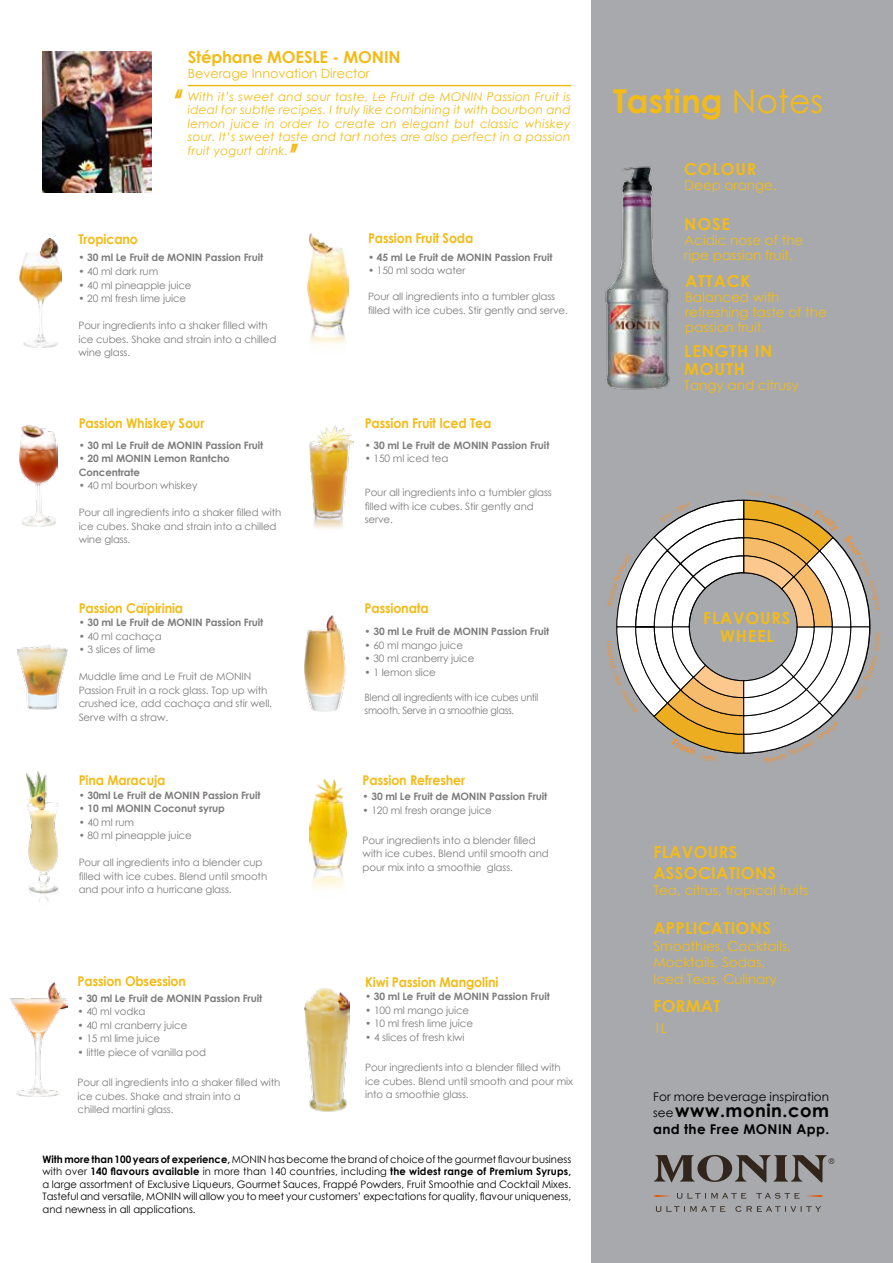
<style>
.page{position:relative;width:893px;height:1263px;background:#fff}
.page>*{position:absolute;margin:0;border:0;box-sizing:border-box;transform-origin:0 0}
.t1{font:37.5px "Myriad Pro";color:#f3bb19;scale:.95 1}
.t2{font:700 33px "Century Gothic";color:#f3bb19}
.t3{font:700 18px "Century Gothic";color:#000}
.t4{font:700 16.5px/21px "Century Gothic";letter-spacing:.02em;color:#f3bb19}
.t5{font:700 16.5px/18px "Century Gothic";letter-spacing:.05em;color:#f3bb19}
.t6{font:700 16.5px "Century Gothic";letter-spacing:-.01em;color:#f3bb19}
.t7{font:13.5px/15px "Century Gothic";color:#f3bb19}
.t8{font:700 13.5px "Century Gothic";letter-spacing:-.01em;color:#f3bb19;scale:.93 1}
.t9{font:700 13.5px "Century Gothic";letter-spacing:.03em;color:#000}
.t10{font:12.75px "Century Gothic";color:#f3bb19}
.t11{font:italic 12px/13.5px "Century Gothic";letter-spacing:.02em;color:#f3bb19;text-align:justify}
.t12{font:12px "Century Gothic";letter-spacing:.01em;color:#000}
.t13{font:10.35px/12.5px "Century Gothic";color:#000;text-align:justify}
.t14{font:10.2px/13.5px "Century Gothic";letter-spacing:-.01em;color:#7d7b7b}
.t15{font:700 10.2px/13.5px "Century Gothic";letter-spacing:-.01em;color:#7d7b7b}
.t16{font:10.2px/12.8px "Century Gothic";letter-spacing:-.03em;color:#7d7b7b;scale:.95 1}
.s1{font-weight:700}
.s2{font-weight:400}
.s3{font-weight:400;font-size:12px}
</style>
<div class="page">
<img style="left:304px;top:616px;width:42px;height:95px">
<img style="left:20px;top:238px;width:41px;height:109px">
<div style="left:592px;top:457px;width:301px;height:806px;background:#a7a9ac"></div>
<div style="left:592px;top:0;width:301px;height:544px;background:#a7a9ac"></div>
<img style="left:43px;top:51px;width:108px;height:141px">
<hr style="left:188px;top:85px;width:383px;height:1px;background:#f3bb19">
<svg style="left:653px;top:1195px;width:18px;height:2px"></svg>
<svg style="left:806px;top:1195px;width:18px;height:2px"></svg>
<svg style="left:654px;top:1155px;width:180px;height:27px"></svg>
<svg style="left:677px;top:1193px;width:69px;height:6px"></svg>
<svg style="left:756px;top:1193px;width:43px;height:6px"></svg>
<svg style="left:656px;top:1206px;width:69px;height:6px"></svg>
<svg style="left:735px;top:1206px;width:86px;height:6px"></svg>
<img style="left:310px;top:426px;width:44px;height:103px">
<img style="left:309px;top:779px;width:38px;height:109px">
<img style="left:20px;top:425px;width:37px;height:101px">
<img style="left:26px;top:772px;width:33px;height:130px">
<img style="left:11px;top:982px;width:56px;height:114px">
<img style="left:305px;top:988px;width:45px;height:124px">
<img style="left:605px;top:166px;width:65px;height:224px">
<img style="left:308px;top:233px;width:40px;height:111px">
<img style="left:18px;top:644px;width:50px;height:65px">
<svg style="left:616px;top:499px;width:255px;height:255px"></svg>
<h3 class="t6" style="left:188px;top:45px;width:182px">Stéphane MOESLE - MONIN</h3>
<p class="t10" style="left:188px;top:65px;width:183px">Beverage Innovation Director</p>
<p class="t11" style="left:188px;top:90px;width:384px">With it’s sweet and sour taste, Le Fruit de MONIN Passion Fruit is ideal for subtle recipes. I truly like combining it with bourbon and lemon juice in order to create an elegant but classic whiskey sour. It’s sweet taste and tart notes are also perfect in a passion fruit yogurt drink.</p>
<h1 class="t1" style="left:174px;top:79px;width:12px">‘‘</h1>
<h1 class="t1" style="left:300px;top:162px;width:12px;rotate:-180deg">‘‘</h1>
<h3 class="t8" style="left:78px;top:229px;width:65px">Tropicano</h3>
<p class="t15" style="left:78px;top:251px;width:186px">• 30 ml Le Fruit de MONIN Passion Fruit</p>
<p class="t14" style="left:78px;top:264px;width:81px">• 40 ml dark rum</p>
<p class="t14" style="left:78px;top:278px;width:115px">• 40 ml pineapple juice</p>
<p class="t14" style="left:78px;top:291px;width:109px">• 20 ml fresh lime juice</p>
<p class="t14" style="left:78px;top:318px;width:199px">Pour ingredients into a shaker filled with ice cubes. Shake and strain into a chilled wine glass.</p>
<h3 class="t8" style="left:79px;top:413px;width:137px">Passion Whiskey Sour</h3>
<p class="t15" style="left:79px;top:438px;width:186px">• 30 ml Le Fruit de MONIN Passion Fruit</p>
<p class="t15" style="left:79px;top:451px;width:153px">• 20 ml MONIN Lemon Rantcho<br>Concentrate</p>
<p class="t14" style="left:79px;top:479px;width:120px">• 40 ml bourbon whiskey</p>
<p class="t14" style="left:79px;top:506px;width:204px">Pour all ingredients into a shaker filled with ice cubes. Shake and strain into a chilled wine glass.</p>
<h3 class="t8" style="left:79px;top:598px;width:114px">Passion Caïpirinia</h3>
<p class="t15" style="left:79px;top:615px;width:186px">• 30 ml Le Fruit de MONIN Passion Fruit</p>
<p class="t14" style="left:79px;top:629px;width:85px">• 40 ml cachaça</p>
<p class="t14" style="left:79px;top:643px;width:78px">• 3 slices of lime</p>
<p class="t14" style="left:79px;top:670px;width:195px">Muddle lime and Le Fruit de MONIN<br>Passion Fruit in a rock glass. Top up with crushed ice, add cachaça and stir well.<br>Serve with a straw.</p>
<h3 class="t8" style="left:79px;top:770px;width:95px">Pina Maracuja</h3>
<p class="t15" style="left:79px;top:788px;width:183px">• 30ml Le Fruit de MONIN Passion Fruit</p>
<p class="t15" style="left:79px;top:801px;width:148px">• 10 ml MONIN Coconut syrup</p>
<p class="t14" style="left:79px;top:815px;width:57px">• 40 ml rum</p>
<p class="t14" style="left:79px;top:829px;width:115px">• 80 ml pineapple juice</p>
<p class="t14" style="left:79px;top:856px;width:190px">Pour all ingredients into a blender cup filled with ice cubes. Blend until smooth and pour into a hurricane glass.</p>
<h3 class="t8" style="left:78px;top:971px;width:118px">Passion Obsession</h3>
<p class="t15" style="left:78px;top:991px;width:186px">• 30 ml Le Fruit de MONIN Passion Fruit</p>
<p class="t14" style="left:78px;top:1005px;width:69px">• 40 ml vodka</p>
<p class="t14" style="left:78px;top:1018px;width:111px">• 40 ml cranberry juice</p>
<p class="t14" style="left:78px;top:1032px;width:84px">• 15 ml lime juice</p>
<p class="t14" style="left:78px;top:1045px;width:130px">• little piece of vanilla pod</p>
<p class="t14" style="left:78px;top:1076px;width:204px">Pour all ingredients into a shaker filled with ice cubes. Shake and strain into a<br>chilled martini glass.</p>
<h3 class="t8" style="left:368px;top:228px;width:115px">Passion Fruit Soda</h3>
<p class="t15" style="left:368px;top:250px;width:186px">• 45 ml Le Fruit de MONIN Passion Fruit</p>
<p class="t14" style="left:368px;top:264px;width:99px">• 150 ml soda water</p>
<p class="t14" style="left:368px;top:290px;width:201px">Pour all ingredients into a tumbler glass filled with ice cubes. Stir gently and serve.</p>
<h3 class="t8" style="left:365px;top:413px;width:138px">Passion Fruit Iced Tea</h3>
<p class="t15" style="left:365px;top:438px;width:186px">• 30 ml Le Fruit de MONIN Passion Fruit</p>
<p class="t14" style="left:365px;top:452px;width:85px">• 150 ml iced tea</p>
<p class="t14" style="left:365px;top:486px;width:189px">Pour all ingredients into a tumbler glass filled with ice cubes. Stir gently and serve.</p>
<h3 class="t8" style="left:365px;top:598px;width:70px">Passionata</h3>
<p class="t15" style="left:365px;top:624px;width:186px">• 30 ml Le Fruit de MONIN Passion Fruit</p>
<p class="t14" style="left:365px;top:638px;width:100px">• 60 ml mango juice</p>
<p class="t14" style="left:365px;top:652px;width:111px">• 30 ml cranberry juice</p>
<p class="t14" style="left:365px;top:665px;width:73px">• 1 lemon slice</p>
<p class="t16" style="left:365px;top:691px;width:185px">Blend all ingredients with ice cubes until smooth. Serve in a smoothie glass.</p>
<h3 class="t8" style="left:363px;top:770px;width:112px">Passion Refresher</h3>
<p class="t15" style="left:363px;top:789px;width:186px">• 30 ml Le Fruit de MONIN Passion Fruit</p>
<p class="t14" style="left:363px;top:803px;width:131px">• 120 ml fresh orange juice</p>
<p class="t14" style="left:363px;top:833px;width:188px">Pour ingredients into a blender filled with ice cubes. Blend until smooth and pour mix into a smoothie glass.</p>
<h3 class="t8" style="left:365px;top:972px;width:145px">Kiwi Passion Mangolini</h3>
<p class="t15" style="left:365px;top:989px;width:186px">• 30 ml Le Fruit de MONIN Passion Fruit</p>
<p class="t14" style="left:365px;top:1003px;width:105px">• 100 ml mango juice</p>
<p class="t14" style="left:365px;top:1017px;width:109px">• 10 ml fresh lime juice</p>
<p class="t14" style="left:365px;top:1030px;width:101px">• 4 slices of fresh kiwi</p>
<p class="t14" style="left:365px;top:1061px;width:209px">Pour ingredients into a blender filled with ice cubes. Blend until smooth and pour mix into a smoothie glass.</p>
<p class="t13" style="left:43px;top:1153px;width:530px"><span class="s1">With more than 100 years of experience,</span> MONIN has become the brand of choice of the gourmet flavour business with over <span class="s1">140 flavours available</span> in more than 140 countries, including <span class="s1">the widest range of Premium Syrups, </span>a large assortment of Exclusive Liqueurs, Gourmet Sauces, Frappé Powders, Fruit Smoothie and Cocktail Mixes.<br>Tasteful and versatile, MONIN will allow you to meet your customers’ expectations for quality, flavour uniqueness, and newness in all applications.</p>
<h2 class="t2" style="left:613px;top:76px;width:212px">Tasting <span class="s2">Notes</span></h2>
<h3 class="t4" style="left:684px;top:157px;width:74px">Colour</h3>
<h3 class="t7" style="left:684px;top:177px;width:94px">Deep orange.</h3>
<h3 class="t4" style="left:684px;top:213px;width:12px">NOSe</h3>
<h3 class="t7" style="left:684px;top:233px;width:121px">Acidic nose of the ripe passion fruit.</h3>
<h3 class="t4" style="left:685px;top:270px;width:67px">Attack</h3>
<h3 class="t7" style="left:685px;top:289px;width:143px">Balanced with refreshing taste of the passion fruit.</h3>
<h3 class="t5" style="left:684px;top:341px;width:90px">Length in mouth</h3>
<h3 class="t7" style="left:684px;top:377px;width:116px">Tangy and citrusy</h3>
<h3 class="t5" style="left:703px;top:608px;width:89px;text-align:center">Flavours wheel</h3>
<h3 class="t4" style="left:653px;top:840px;width:124px">Flavours associations</h3>
<h3 class="t7" style="left:653px;top:882px;width:157px">Tea, citrus, tropical fruits</h3>
<h3 class="t4" style="left:653px;top:917px;width:42px">APPLICA</h3>
<h3 class="t4" style="left:723px;top:917px;width:18px">TIONS</h3>
<h3 class="t7" style="left:653px;top:937px;width:139px;line-height:16.5px">Smoothies, Cocktails,<br>Mocktails, Sodas,<br>Iced Teas, Culinary</h3>
<h3 class="t4" style="left:653px;top:995px;width:68px">FORMAT</h3>
<h3 class="t7" style="left:653px;top:1020px;width:15px">1L</h3>
<p class="t12" style="left:653px;top:1088px;width:178px">For more beverage inspiration</p>
<h3 class="t3" style="left:653px;top:1097px;width:177px"><span class="s3">see</span>www.monin.com</h3>
<h3 class="t9" style="left:653px;top:1119px;width:113px">and the Free MONIN</h3>
<h3 class="t9" style="left:796px;top:1119px;width:34px">App.</h3>
</div>
